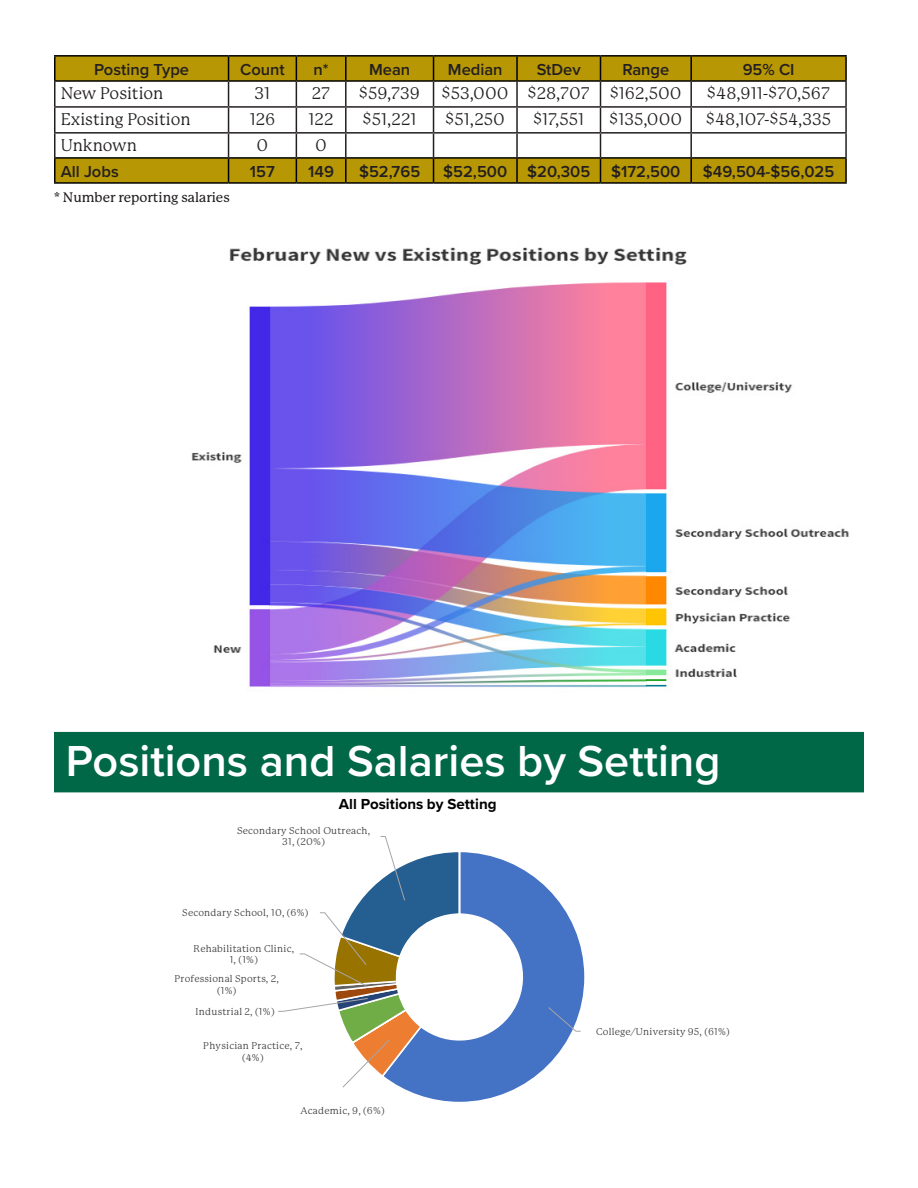
<style>
.page{position:relative;width:918px;height:1188px;background:#fff}
.page>*{position:absolute;margin:0;border:0;box-sizing:border-box;transform-origin:0 0}
.t1{font:600 45px "Proxima Nova";color:#fff}
.t2{font:16.5px "P22 Mackinac Pro";color:#231f20}
.t3{font:600 16.5px "Proxima Nova";color:#231f20}
.t4{font:700 15.15px "Proxima Nova";letter-spacing:.005em;color:#000}
.t5{font:500 13.5px "P Mackinac Pro";color:#231f20}
.t6{font:9.75px/11.4px "P22 Mackinac Pro";letter-spacing:.03em;color:#404040;text-align:center}
</style>
<div class="page">
<hr style="left:54px;top:82px;width:2px;height:24px;background:#231f20">
<hr style="left:845px;top:82px;width:2px;height:24px;background:#231f20">
<hr style="left:54px;top:106px;width:175px;height:2px;background:#231f20">
<hr style="left:54px;top:108px;width:2px;height:24px;background:#231f20">
<hr style="left:691px;top:106px;width:156px;height:2px;background:#231f20">
<hr style="left:845px;top:108px;width:2px;height:24px;background:#231f20">
<hr style="left:54px;top:132px;width:175px;height:2px;background:#231f20">
<hr style="left:54px;top:134px;width:2px;height:23px;background:#231f20">
<hr style="left:691px;top:132px;width:156px;height:2px;background:#231f20">
<hr style="left:845px;top:134px;width:2px;height:23px;background:#231f20">
<hr style="left:54px;top:55px;width:175px;height:2px;background:#000">
<hr style="left:54px;top:57px;width:2px;height:23px;background:#000">
<hr style="left:229px;top:55px;width:67px;height:2px;background:#000">
<hr style="left:296px;top:55px;width:50px;height:2px;background:#000">
<hr style="left:346px;top:55px;width:88px;height:2px;background:#000">
<hr style="left:434px;top:55px;width:83px;height:2px;background:#000">
<hr style="left:517px;top:55px;width:84px;height:2px;background:#000">
<hr style="left:601px;top:55px;width:90px;height:2px;background:#000">
<hr style="left:691px;top:55px;width:156px;height:2px;background:#000">
<hr style="left:845px;top:57px;width:2px;height:23px;background:#000">
<hr style="left:54px;top:80px;width:175px;height:2px;background:#000">
<hr style="left:691px;top:80px;width:156px;height:2px;background:#000">
<hr style="left:54px;top:157px;width:175px;height:2px;background:#000">
<hr style="left:54px;top:159px;width:2px;height:23px;background:#000">
<svg style="left:55px;top:56px;width:791px;height:126px"></svg>
<hr style="left:691px;top:157px;width:156px;height:2px;background:#000">
<hr style="left:690px;top:159px;width:2px;height:23px;background:#000">
<hr style="left:845px;top:159px;width:2px;height:23px;background:#000">
<hr style="left:54px;top:182px;width:175px;height:2px;background:#000">
<hr style="left:229px;top:182px;width:67px;height:2px;background:#000">
<hr style="left:296px;top:182px;width:50px;height:2px;background:#000">
<hr style="left:346px;top:182px;width:88px;height:2px;background:#000">
<hr style="left:434px;top:182px;width:83px;height:2px;background:#000">
<hr style="left:517px;top:182px;width:84px;height:2px;background:#000">
<hr style="left:601px;top:182px;width:90px;height:2px;background:#000">
<hr style="left:691px;top:182px;width:156px;height:2px;background:#000">
<div style="left:54px;top:732px;width:810px;height:60px;background:#006847"></div>
<svg style="left:402px;top:852px;width:183px;height:250px;fill:#4472c4"></svg>
<svg style="left:547px;top:1006px;width:34px;height:26px"></svg>
<svg style="left:278px;top:836px;width:183px;height:252px"></svg>
<img style="left:191px;top:247px;width:658px;height:441px">
<p class="t3" style="left:94px;top:57px;width:97px">Posting Type</p>
<p class="t3" style="left:240px;top:57px;width:46px">Count</p>
<p class="t3" style="left:314px;top:57px;width:17px">n*</p>
<p class="t3" style="left:369px;top:57px;width:43px">Mean</p>
<p class="t3" style="left:448px;top:57px;width:56px">Median</p>
<p class="t3" style="left:537px;top:57px;width:46px">StDev</p>
<p class="t3" style="left:622px;top:57px;width:48px">Range</p>
<p class="t3" style="left:743px;top:57px;width:53px">95% CI</p>
<p class="t2" style="left:61px;top:84px;width:104px">New Position</p>
<p class="t2" style="left:255px;top:84px;width:17px">31</p>
<p class="t2" style="left:312px;top:84px;width:20px">27</p>
<p class="t2" style="left:359px;top:84px;width:62px">$59,739</p>
<p class="t2" style="left:442px;top:84px;width:68px">$53,000</p>
<p class="t2" style="left:528px;top:84px;width:64px">$28,707</p>
<p class="t2" style="left:610px;top:84px;width:73px">$162,500</p>
<p class="t2" style="left:707px;top:84px;width:124px">$48,911-$70,567</p>
<p class="t2" style="left:61px;top:110px;width:131px">Existing Position</p>
<p class="t2" style="left:250px;top:110px;width:27px">126</p>
<p class="t2" style="left:309px;top:110px;width:26px">122</p>
<p class="t2" style="left:363px;top:110px;width:55px">$51,221</p>
<p class="t2" style="left:446px;top:110px;width:61px">$51,250</p>
<p class="t2" style="left:533px;top:110px;width:52px">$17,551</p>
<p class="t2" style="left:609px;top:110px;width:74px">$135,000</p>
<p class="t2" style="left:706px;top:110px;width:126px">$48,107-$54,335</p>
<p class="t2" style="left:61px;top:136px;width:78px">Unknown</p>
<p class="t2" style="left:257px;top:136px;width:13px">0</p>
<p class="t2" style="left:315px;top:136px;width:13px">0</p>
<p class="t3" style="left:61px;top:159px;width:60px">All Jobs</p>
<p class="t3" style="left:250px;top:159px;width:26px">157</p>
<p class="t3" style="left:308px;top:159px;width:27px">149</p>
<p class="t3" style="left:359px;top:159px;width:63px">$52,765</p>
<p class="t3" style="left:443px;top:159px;width:65px">$52,500</p>
<p class="t3" style="left:527px;top:159px;width:65px">$20,305</p>
<p class="t3" style="left:611px;top:159px;width:71px">$172,500</p>
<p class="t3" style="left:703px;top:159px;width:133px">$49,504-$56,025</p>
<p class="t5" style="left:54px;top:189px;width:177px">* Number reporting salaries</p>
<p class="t1" style="left:66px;top:728px;width:656px">Positions and Salaries by Setting</p>
<p class="t4" style="left:339px;top:792px;width:159px">All Positions by Setting</p>
<p class="t6" style="left:237px;top:825px;width:135px">Secondary School Outreach,<br>31, (20%)</p>
<p class="t6" style="left:182px;top:907px;width:128px">Secondary School, 10, (6%)</p>
<p class="t6" style="left:193px;top:943px;width:102px">Rehabilitation Clinic,<br>1, (1%)</p>
<p class="t6" style="left:174px;top:973px;width:106px">Professional Sports, 2, (1%)</p>
<p class="t6" style="left:195px;top:1006px;width:81px">Industrial 2, (1%)</p>
<p class="t6" style="left:203px;top:1040px;width:101px">Physician Practice, 7, (4%)</p>
<p class="t6" style="left:301px;top:1105px;width:86px">Academic, 9, (6%)</p>
<p class="t6" style="left:596px;top:1026px;width:135px">College/University 95, (61%)</p>
</div>
